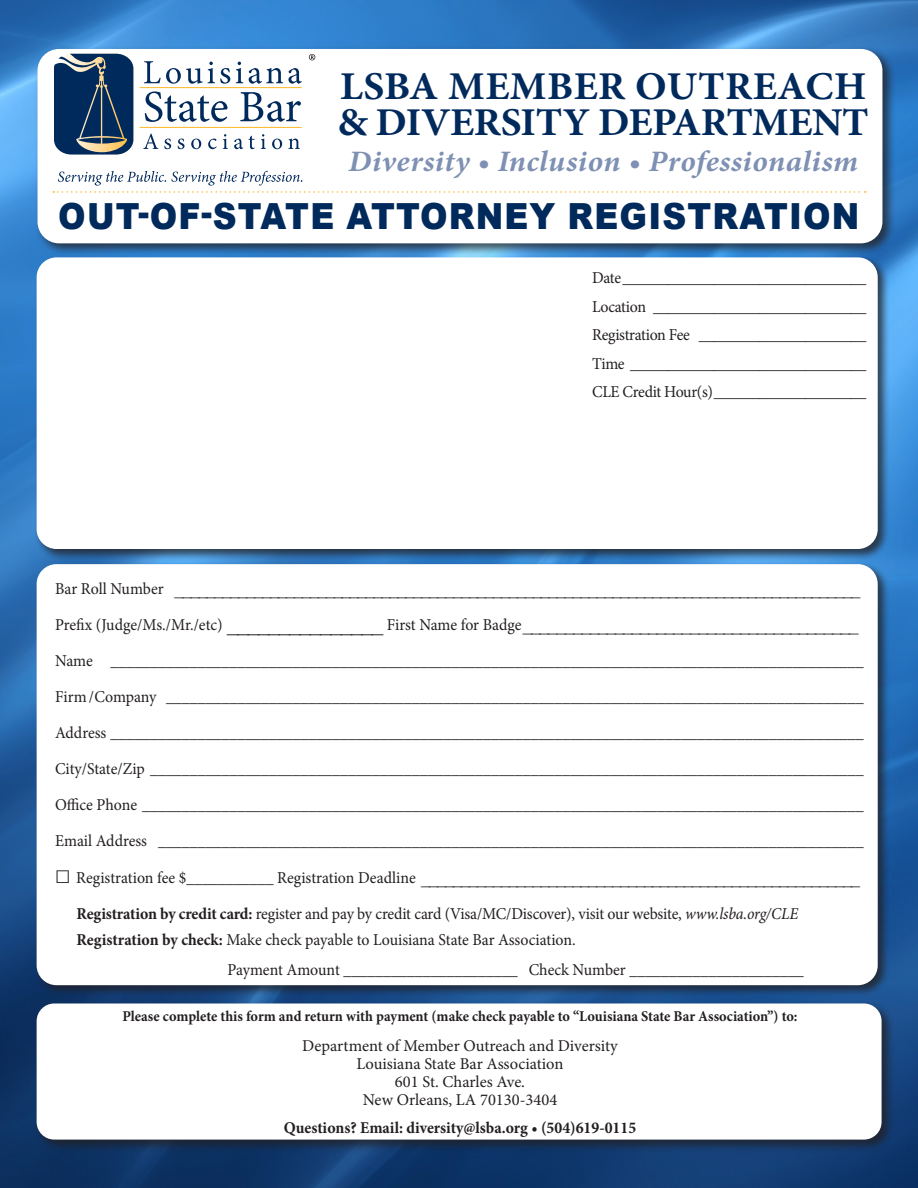
<style>
.page{position:relative;width:918px;height:1188px;background:#fff}
.page>*{position:absolute;margin:0;border:0;box-sizing:border-box;transform-origin:0 0}
.t1{font:700 39.45px/36.6px "Minion Pro";letter-spacing:-.01em;color:#00295c;scale:1.05 1}
.t2{font:900 36px "Arial";letter-spacing:.035em;color:#00295c;scale:.92 1}
.t3{font:italic 700 29.7px "Minion Pro";letter-spacing:.015em;color:#7e90b3;scale:1.05 1}
.t4{font:19.35px "Times New Roman";color:#231f20;scale:.95 1}
.t5{font:16.65px/28.5px "Minion Pro";letter-spacing:-.01em;color:#231f20;scale:.95 1}
.t6{font:16.5px/18px "Minion Pro";color:#231f20;text-align:center}
.t7{font:700 16.5px "Minion Pro";color:#231f20;scale:.95 1}
.t8{font:700 15px "Minion Pro";color:#231f20;scale:.95 1}
.s1{font-family:"Minion Pro";font-size:16.65px}
.s2{font-family:"Times New Roman";font-size:24px}
.s3{font-family:"Times New Roman";font-size:20.4px}
.s4{font-size:27.9px}
.s5{font-weight:700}
.s6{font-style:italic}
</style>
<div class="page">
<img style="left:0;top:0;width:918px;height:1188px">
<div style="left:35px;top:46px;width:861px;height:211px;background:#231f20;opacity:.75"></div>
<div style="left:38px;top:49px;width:844px;height:194px;background:#fff;border-radius:22px"></div>
<svg style="left:144px;top:61px;width:86px;height:23px"></svg>
<svg style="left:236px;top:62px;width:7px;height:21px"></svg>
<svg style="left:249px;top:68px;width:53px;height:16px"></svg>
<svg style="left:145px;top:91px;width:82px;height:31px"></svg>
<svg style="left:240px;top:92px;width:61px;height:30px"></svg>
<svg style="left:143px;top:134px;width:15px;height:15px"></svg>
<svg style="left:164px;top:139px;width:7px;height:10px"></svg>
<svg style="left:178px;top:139px;width:7px;height:10px"></svg>
<svg style="left:191px;top:139px;width:10px;height:10px"></svg>
<svg style="left:208px;top:139px;width:9px;height:10px"></svg>
<svg style="left:223px;top:134px;width:5px;height:15px"></svg>
<svg style="left:234px;top:136px;width:21px;height:13px"></svg>
<svg style="left:261px;top:134px;width:5px;height:15px"></svg>
<svg style="left:272px;top:139px;width:10px;height:10px"></svg>
<svg style="left:288px;top:139px;width:12px;height:10px"></svg>
<hr style="left:140px;top:87px;width:162px;height:1px;background:#fcb825">
<hr style="left:140px;top:127px;width:162px;height:1px;background:#fcb825">
<svg style="left:54px;top:54px;width:79px;height:101px;background:#29476a"></svg>
<svg style="left:309px;top:54px;width:6px;height:6px"></svg>
<div style="left:34px;top:1001px;width:861px;height:152px;background:#231f20;opacity:.75"></div>
<div style="left:37px;top:1004px;width:845px;height:136px;background:#fff;border-radius:18px"></div>
<svg style="left:53px;top:171px;width:813px;height:22px"></svg>
<div style="left:34px;top:562px;width:855px;height:435px;background:#231f20;opacity:.75"></div>
<div style="left:37px;top:564px;width:841px;height:421px;background:#fff;border-radius:20px"></div>
<div style="left:34px;top:255px;width:855px;height:306px;background:#231f20;opacity:.75"></div>
<div style="left:37px;top:257px;width:841px;height:292px;background:#fff;border-radius:20px"></div>
<p class="t1" style="left:338px;top:67px;width:507px">LSBA MEMBER OUTREACH &amp; DIVERSITY DEPARTMENT</p>
<p class="t3" style="left:348px;top:140px;width:487px">Diversity • Inclusion • Professionalism</p>
<p class="t2" style="left:58px;top:190px;width:872px">OUT-OF-STATE ATTORNEY REGISTRATION</p>
<p class="t5" style="left:592px;top:264px;width:290px">Date________________________________<br>Location ____________________________</p>
<p class="t5" style="left:592px;top:321px;width:290px">Registration Fee ______________________</p>
<p class="t5" style="left:592px;top:349px;width:290px">Time _______________________________<br>CLE Credit Hour(s)____________________</p>
<p class="t4" style="left:55px;top:574px;width:849px"><span class="s1">Bar Roll Number</span> ______________________________________________________________________________________</p>
<p class="t5" style="left:55px;top:610px;width:847px">Prefix (Judge/Ms./Mr./etc) <span class="s2">_______________</span> First Name for Badge<span class="s3">________________________________________</span></p>
<p class="t5" style="left:55px;top:646px;width:853px">Name _______________________________________________________________________________________________</p>
<p class="t5" style="left:55px;top:682px;width:853px">Firm / Company ________________________________________________________________________________________</p>
<p class="t5" style="left:55px;top:718px;width:853px">Address _______________________________________________________________________________________________</p>
<p class="t5" style="left:55px;top:754px;width:853px">City/State/Zip __________________________________________________________________________________________</p>
<p class="t5" style="left:55px;top:790px;width:853px">Office Phone ___________________________________________________________________________________________</p>
<p class="t5" style="left:55px;top:826px;width:853px">Email Address _________________________________________________________________________________________</p>
<p class="t4" style="left:55px;top:863px;width:849px"><span class="s4">□</span> <span class="s1">Registration fee $___________ Registration Deadline</span> _______________________________________________________</p>
<p class="t5" style="left:77px;top:900px;width:761px"><span class="s5">Registration by credit card:</span> register and pay by credit card (Visa/MC/Discover), visit our website, <span class="s6">www.lsba.org/CLE</span></p>
<p class="t5" style="left:227px;top:925px;width:608px;line-height:30px;text-indent:-151px"><span class="s5">Registration by check:</span> Make check payable to Louisiana State Bar Association.<br>Payment Amount ______________________ Check Number ______________________</p>
<p class="t8" style="left:122px;top:1006px;width:712px">Please complete this form and return with payment (make check payable to “Louisiana State Bar Association”) to:</p>
<p class="t6" style="left:302px;top:1037px;width:317px">Department of Member Outreach and Diversity<br>Louisiana State Bar Association</p>
<p class="t6" style="left:395px;top:1073px;width:132px">601 St. Charles Ave.</p>
<p class="t6" style="left:363px;top:1091px;width:196px">New Orleans, LA 70130-3404</p>
<p class="t7" style="left:284px;top:1117px;width:373px">Questions? Email: diversity@lsba.org • (504)619-0115</p>
</div>
